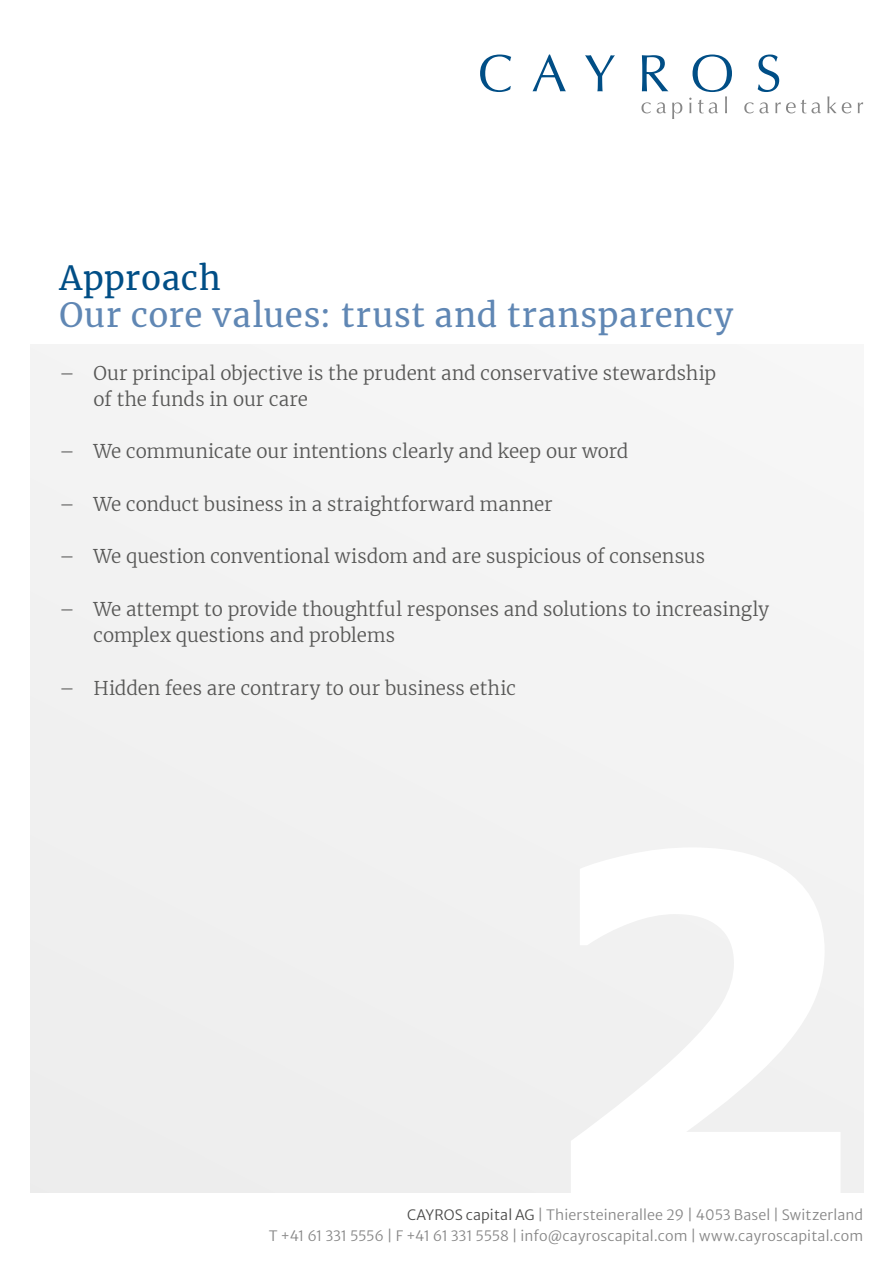
<style>
.page{position:relative;width:893px;height:1263px;background:#fff}
.page>*{position:absolute;margin:0;border:0;box-sizing:border-box;transform-origin:0 0}
.t1{font:33px "Merriweather";letter-spacing:.025em;color:#6087b4}
.t2{font:33px "Merriweather";letter-spacing:.02em;color:#004e86}
.t3{font:300 18.75px/26.2px "Merriweather";letter-spacing:-.005em;color:#575756}
.t4{font:300 14.25px/21px "Merriweather Sans";letter-spacing:.01em;color:#878787;text-align:right}
.s1{color:#4a4a49}
</style>
<div class="page">
<div style="left:30px;top:344px;width:833px;height:849px;background:#f2f2f2"></div>
<svg style="left:480px;top:55px;width:31px;height:37px"></svg>
<svg style="left:532px;top:55px;width:34px;height:36px"></svg>
<svg style="left:585px;top:55px;width:30px;height:36px"></svg>
<svg style="left:642px;top:55px;width:26px;height:36px"></svg>
<svg style="left:758px;top:55px;width:21px;height:37px"></svg>
<svg style="left:641px;top:102px;width:10px;height:11px"></svg>
<svg style="left:657px;top:102px;width:9px;height:11px"></svg>
<svg style="left:672px;top:102px;width:10px;height:17px"></svg>
<svg style="left:689px;top:55px;width:43px;height:58px"></svg>
<svg style="left:744px;top:102px;width:25px;height:11px"></svg>
<svg style="left:775px;top:100px;width:46px;height:13px"></svg>
<svg style="left:827px;top:96px;width:24px;height:17px"></svg>
<svg style="left:858px;top:102px;width:5px;height:11px"></svg>
<h1 class="t2" style="left:60px;top:255px;width:163px">Approach</h1>
<h1 class="t1" style="left:60px;top:292px;width:675px">Our core values: trust and transparency</h1>
<p class="t3" style="left:94px;top:359px;width:624px;text-indent:-34px">– Our principal objective is the prudent and conservative stewardship of the funds in our care</p>
<p class="t3" style="left:60px;top:438px;width:570px">– We communicate our intentions clearly and keep our word</p>
<p class="t3" style="left:60px;top:490px;width:495px">– We conduct business in a straightforward manner</p>
<p class="t3" style="left:60px;top:543px;width:647px">– We question conventional wisdom and are suspicious of consensus</p>
<p class="t3" style="left:94px;top:595px;width:677px;text-indent:-34px">– We attempt to provide thoughtful responses and solutions to increasingly complex questions and problems</p>
<p class="t3" style="left:60px;top:674px;width:458px">– Hidden fees are contrary to our business ethic</p>
<p class="t4" style="left:269px;top:1202px;width:596px"><span class="s1">CAYROS capital AG</span> | Thiersteinerallee 29 | 4053 Basel | Switzerland<br>T +41 61 331 5556 | F +41 61 331 5558 | info@cayroscapital.com | www.cayroscapital.com</p>
</div>
